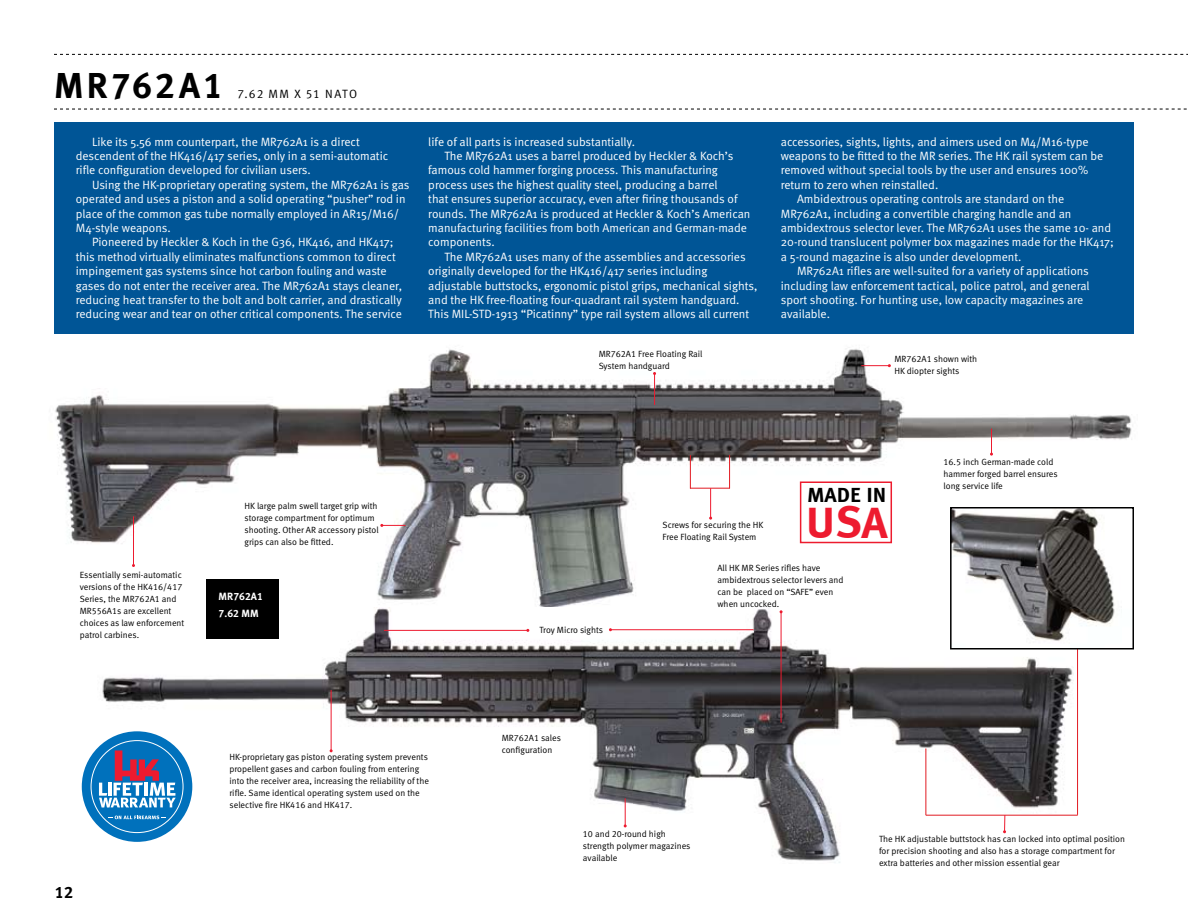
<style>
.page{position:relative;width:1188px;height:918px;background:#fff}
.page>*{position:absolute;margin:0;border:0;box-sizing:border-box;transform-origin:0 0}
.t1{font:45px "Meta Bold LF Caps";color:#ed1b2f}
.t2{font:36px "Meta Bold LF";letter-spacing:.08em;color:#000}
.t3{font:21px "Meta Bold LF Caps";color:#000}
.t4{font:16.5px "Meta Bold LF";color:#000}
.t5{font:12px/14.4px "Meta Normal";color:#fff}
.t6{font:12px "Meta Normal LF";letter-spacing:.105em;color:#000}
.t7{font:10.5px/17.2px "Meta Bold LF";color:#fff}
.t8{font:9px/12px "Meta Normal LF";color:#000}
</style>
<div class="page">
<svg style="left:54px;top:54px;width:1134px;height:1px"></svg>
<svg style="left:54px;top:109px;width:1133px;height:1px"></svg>
<img style="left:55px;top:349px;width:1077px;height:259px">
<img style="left:82px;top:608px;width:997px;height:255px">
<hr style="left:654px;top:374px;width:1px;height:31px;background:#ed1b2f">
<hr style="left:133px;top:516px;width:1px;height:50px;background:#ed1b2f">
<hr style="left:690px;top:455px;width:1px;height:34px;background:#e11b22">
<hr style="left:690px;top:488px;width:40px;height:1px;background:#e11b22">
<hr style="left:729px;top:455px;width:1px;height:33px;background:#e11b22">
<hr style="left:710px;top:488px;width:1px;height:30px;background:#ed1b2f">
<hr style="left:926px;top:748px;width:1px;height:67px;background:#e11b22">
<hr style="left:926px;top:815px;width:152px;height:1px;background:#e11b22">
<hr style="left:1077px;top:649px;width:1px;height:166px;background:#e11b22">
<svg style="left:1003px;top:815px;width:3px;height:18px"></svg>
<div style="left:54px;top:123px;width:1080px;height:211px;background:#005596"></div>
<div style="left:206px;top:579px;width:72px;height:60px;background:#000"></div>
<svg style="left:861px;top:364px;width:30px;height:3px"></svg>
<svg style="left:624px;top:798px;width:3px;height:29px"></svg>
<hr style="left:781px;top:612px;width:1px;height:111px;background:#ed1b2f">
<svg style="left:380px;top:524px;width:26px;height:3px"></svg>
<svg style="left:990px;top:429px;width:3px;height:27px"></svg>
<hr style="left:331px;top:690px;width:1px;height:61px;background:#ed1b2f">
<img style="left:953px;top:510px;width:178px;height:137px">
<div style="left:950px;top:507px;width:184px;height:143px;border:2px solid #000"></div>
<hr style="left:384px;top:630px;width:144px;height:1px;background:#ed1b2f">
<hr style="left:610px;top:629px;width:144px;height:1px;background:#ed1b2f">
<div style="left:800px;top:482px;width:92px;height:61px;border:2px solid #ed1c2e"></div>
<div style="left:82px;top:731px;width:110px;height:111px;background:#0071bc;border-radius:50%"></div>
<svg style="left:108px;top:816px;width:58px;height:3px"></svg>
<svg style="left:99px;top:750px;width:77px;height:58px"></svg>
<h2 class="t2" style="left:54px;top:64px;width:171px">MR762A1</h2>
<p class="t6" style="left:238px;top:87px;width:121px">7.62 mm x 51 NATO</p>
<p class="t5" style="left:76px;top:134px;width:314px;text-indent:16px">Like its 5.56 mm counterpart, the MR762A1 is a direct descendent of the HK416/417 series, only in a semi-automatic rifle configuration developed for civilian users.</p>
<p class="t5" style="left:76px;top:177px;width:335px;text-indent:16px">Using the HK-proprietary operating system, the MR762A1 is gas operated and uses a piston and a solid operating “pusher” rod in place of the common gas tube normally employed in AR15/M16/ M4-style weapons.</p>
<p class="t5" style="left:76px;top:235px;width:328px;text-indent:16px">Pioneered by Heckler &amp; Koch in the G36, HK416, and HK417; this method virtually eliminates malfunctions common to direct impingement gas systems since hot carbon fouling and waste gases do not enter the receiver area. The MR762A1 stays cleaner, reducing heat transfer to the bolt and bolt carrier, and drastically reducing wear and tear on other critical components. The service</p>
<p class="t5" style="left:428px;top:134px;width:208px">life of all parts is increased substantially.</p>
<p class="t5" style="left:445px;top:148px;width:291px">The MR762A1 uses a barrel produced by Heckler &amp; Koch’s</p>
<p class="t5" style="left:428px;top:163px;width:291px">famous cold hammer forging process. This manufacturing</p>
<p class="t5" style="left:428px;top:177px;width:291px">process uses the highest quality steel, producing a barrel</p>
<p class="t5" style="left:428px;top:192px;width:311px">that ensures superior accuracy, even after firing thousands of</p>
<p class="t5" style="left:428px;top:206px;width:324px">rounds. The MR762A1 is produced at Heckler &amp; Koch’s American</p>
<p class="t5" style="left:428px;top:220px;width:320px">manufacturing facilities from both American and German-made</p>
<p class="t5" style="left:428px;top:235px;width:68px">components.</p>
<p class="t5" style="left:445px;top:249px;width:303px">The MR762A1 uses many of the assemblies and accessories</p>
<p class="t5" style="left:428px;top:264px;width:281px">originally developed for the HK416/417 series including</p>
<p class="t5" style="left:428px;top:278px;width:331px">adjustable buttstocks, ergonomic pistol grips, mechanical sights,</p>
<p class="t5" style="left:428px;top:292px;width:313px">and the HK free-floating four-quadrant rail system handguard.</p>
<p class="t5" style="left:428px;top:307px;width:322px">This MIL-STD-1913 “Picatinny” type rail system allows all current</p>
<p class="t8" style="left:599px;top:348px;width:105px">MR762A1 Free Floating Rail<br>System handguard</p>
<p class="t5" style="left:781px;top:134px;width:309px">accessories, sights, lights, and aimers used on M4/M16-type</p>
<p class="t5" style="left:781px;top:148px;width:324px">weapons to be fitted to the MR series. The HK rail system can be</p>
<p class="t5" style="left:781px;top:163px;width:309px">removed without special tools by the user and ensures 100%</p>
<p class="t5" style="left:781px;top:177px;width:159px">return to zero when reinstalled.</p>
<p class="t5" style="left:797px;top:192px;width:269px">Ambidextrous operating controls are standard on the</p>
<p class="t5" style="left:781px;top:206px;width:292px">MR762A1, including a convertible charging handle and an</p>
<p class="t5" style="left:781px;top:220px;width:332px">ambidextrous selector lever. The MR762A1 uses the same 10- and</p>
<p class="t5" style="left:781px;top:235px;width:335px">20-round translucent polymer box magazines made for the HK417;</p>
<p class="t5" style="left:781px;top:249px;width:242px">a 5-round magazine is also under development.</p>
<p class="t5" style="left:797px;top:264px;width:293px">MR762A1 rifles are well-suited for a variety of applications</p>
<p class="t5" style="left:781px;top:278px;width:310px">including law enforcement tactical, police patrol, and general</p>
<p class="t5" style="left:781px;top:292px;width:304px">sport shooting. For hunting use, low capacity magazines are</p>
<p class="t5" style="left:781px;top:307px;width:51px">available.</p>
<p class="t8" style="left:894px;top:353px;width:84px">MR762A1 shown with<br>HK diopter sights</p>
<p class="t8" style="left:80px;top:569px;width:106px">Essentially semi-automatic versions of the HK416/417<br>Series, the MR762A1 and<br>MR556A1s are excellent choices as law enforcement patrol carbines.</p>
<p class="t8" style="left:245px;top:500px;width:136px">HK large palm swell target grip with storage compartment for optimum shooting. Other AR accessory pistol grips can also be fitted.</p>
<p class="t7" style="left:219px;top:588px;width:46px">MR762A1<br>7.62 mm</p>
<p class="t8" style="left:540px;top:624px;width:65px">Troy Micro sights</p>
<p class="t8" style="left:663px;top:519px;width:102px">Screws for securing the HK<br>Free Floating Rail System</p>
<h3 class="t3" style="left:807px;top:483px;width:15px">MADE</h3>
<h3 class="t3" style="left:866px;top:483px;width:10px">IN</h3>
<h1 class="t1" style="left:806px;top:496px;width:28px">USA</h1>
<p class="t8" style="left:717px;top:562px;width:128px">All HK MR Series rifles have ambidextrous selector levers and can be placed on “SAFE” even when uncocked.</p>
<p class="t8" style="left:943px;top:456px;width:116px">16.5 inch German-made cold hammer forged barrel ensures long service life</p>
<h3 class="t4" style="left:55px;top:882px;width:20px">12</h3>
<p class="t8" style="left:230px;top:751px;width:201px">HK-proprietary gas piston operating system prevents propellent gases and carbon fouling from entering into the receiver area, increasing the reliability of the rifle. Same identical operating system used on the selective fire HK416 and HK417.</p>
<p class="t8" style="left:502px;top:731px;width:61px">MR762A1 sales configuration</p>
<p class="t8" style="left:583px;top:828px;width:109px">10 and 20-round high strength polymer magazines available</p>
<p class="t8" style="left:879px;top:833px;width:248px">The HK adjustable buttstock has can locked into optimal position for precision shooting and also has a storage compartment for extra batteries and other mission essential gear</p>
</div>
